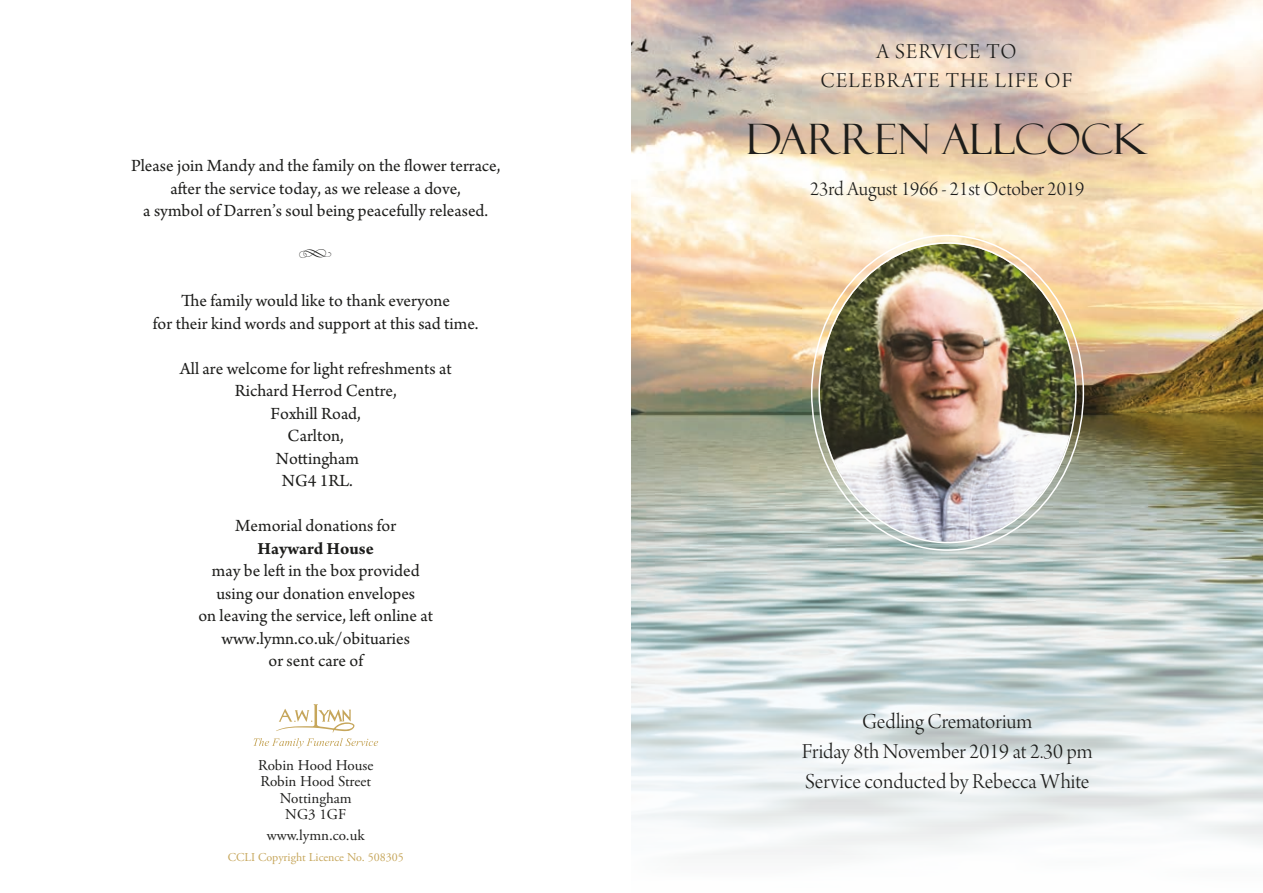
<style>
.page{position:relative;width:1263px;height:893px;background:#fff}
.page>*{position:absolute;margin:0;border:0;box-sizing:border-box;transform-origin:0 0}
.t1{font:42px "Felix Titling";color:#1d1d1b}
.t2{font:22.5px/30px "Arno Pro Light Display";color:#1d1d1b;text-align:center}
.t3{font:22.5px/28.5px "Arno Pro Light Display";letter-spacing:.06em;color:#1d1d1b;text-align:center}
.t4{font:21px "Arno Pro Light Display";color:#1d1d1b}
.t5{font:18px/22.5px "Arno Pro";color:#1d1d1b;text-align:center}
.t6{font:700 18px "Arno Pro";color:#1d1d1b}
.t7{font:18px "Nat Vignette One";color:#1d1d1b}
.t8{font:15px/16.5px "Adobe Garamond Pro";color:#1d1d1b;text-align:center}
.t9{font:12px "Adobe Garamond Pro";color:#c6a65b}
</style>
<div class="page">
<img style="left:631px;top:0;width:632px;height:855px">
<img style="left:820px;top:244px;width:255px;height:298px">
<svg style="left:253px;top:704px;width:125px;height:44px"></svg>
<p class="t5" style="left:131px;top:155px;width:371px">Please join Mandy and the family on the flower terrace, after the service today, as we release a dove,<br>a symbol of Darren’s soul being peacefully released.</p>
<p class="t7" style="left:299px;top:244px;width:35px">y</p>
<p class="t5" style="left:153px;top:290px;width:327px">The family would like to thank everyone<br>for their kind words and support at this sad time.</p>
<p class="t5" style="left:180px;top:358px;width:273px">All are welcome for light refreshments at<br>Richard Herrod Centre,<br>Foxhill Road,<br>Carlton,<br>Nottingham<br>NG4 1RL.</p>
<p class="t5" style="left:235px;top:515px;width:162px">Memorial donations for</p>
<p class="t6" style="left:258px;top:538px;width:118px">Hayward House</p>
<p class="t5" style="left:198px;top:560px;width:236px">may be left in the box provided using our donation envelopes<br>on leaving the service, left online at www.lymn.co.uk/obituaries<br>or sent care of</p>
<p class="t8" style="left:258px;top:757px;width:117px">Robin Hood House<br>Robin Hood Street<br>Nottingham<br>NG3 1GF</p>
<p class="t8" style="left:267px;top:827px;width:99px">www.lymn.co.uk</p>
<p class="t9" style="left:228px;top:850px;width:178px">CCLI Copyright Licence No. 508305</p>
<p class="t3" style="left:820px;top:39px;width:253px">A SERVICE TO<br>CELEBRATE THE LIFE OF</p>
<h1 class="t1" style="left:746px;top:115px;width:403px">DARREN ALLCOCK</h1>
<p class="t4" style="left:810px;top:177px;width:276px">23rd August 1966 - 21st October 2019</p>
<p class="t2" style="left:802px;top:708px;width:292px">Gedling Crematorium<br>Friday 8th November 2019 at 2.30 pm<br>Service conducted by Rebecca White</p>
</div>
